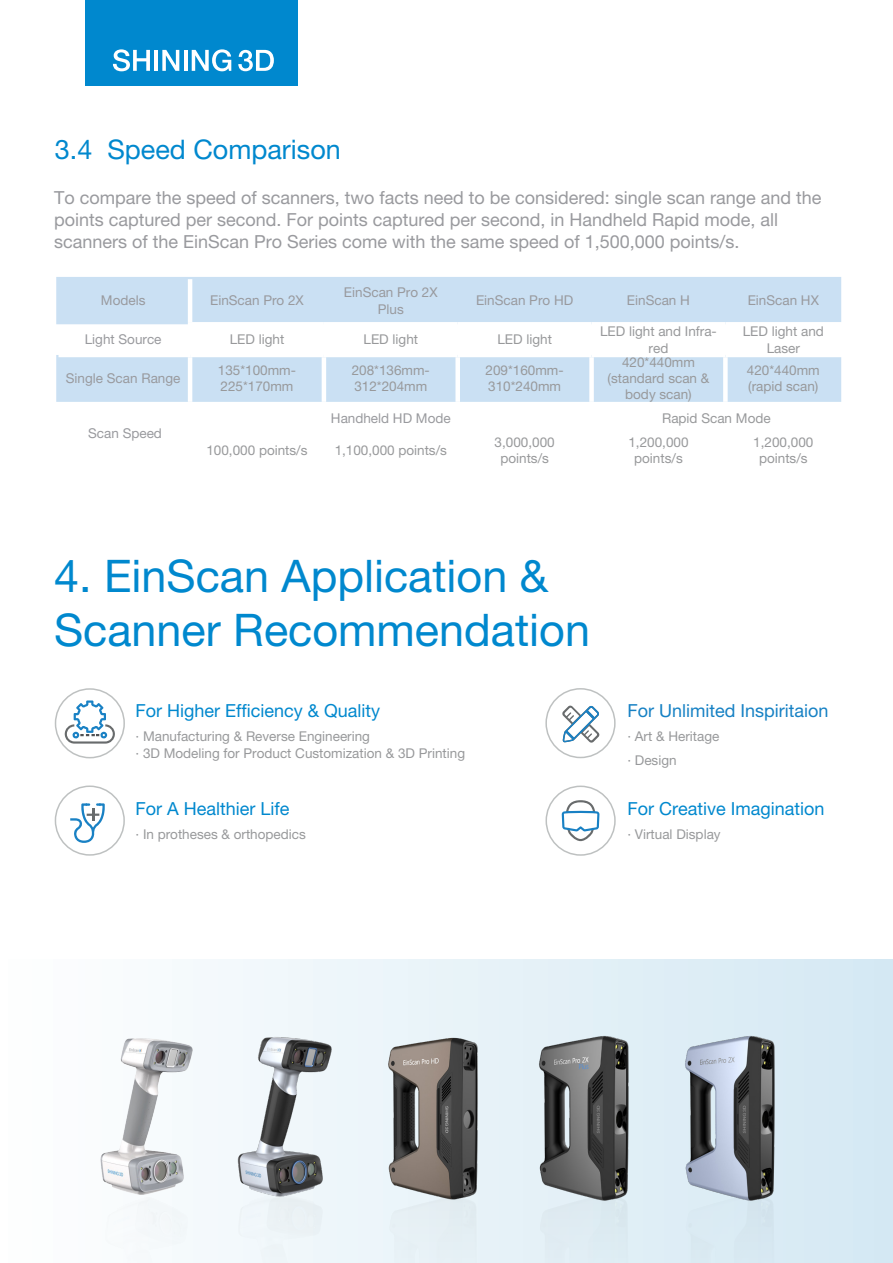
<style>
.page{position:relative;width:893px;height:1263px;background:#fff}
.page>*{position:absolute;margin:0;border:0;box-sizing:border-box;transform-origin:0 0}
.t1{font:45px/54px "Helvetica Neue LT Pro";color:#0088ce}
.t2{font:27px "Helvetica Neue LT Pro";color:#0088ce}
.t3{font:18px/21.6px "Helvetica Neue LT Pro";color:#999a9e}
.Fließtext{font:18px "Helvetica Neue LT Pro";color:#0088ce}
.Fließtext-2{font:18px "Helvetica Neue LT Pro";color:#1681c4}
.Fließtext-3{font:13.5px/16.2px "Helvetica Neue LT Pro";color:#98999b;text-align:center}
.t4{font:13.5px "Helvetica Neue LT Pro";color:#999a9e}
</style>
<div class="page">
<div style="left:85px;top:0;width:213px;height:85px;background:#0088ce"></div>
<div style="left:56px;top:277px;width:785px;height:47px;background:#cae0f3"></div>
<div style="left:56px;top:355px;width:785px;height:47px;background:#cae0f3"></div>
<hr style="left:58px;top:353px;width:132px;height:4px;background:#fff">
<hr style="left:190px;top:353px;width:134px;height:4px;background:#fff">
<hr style="left:324px;top:353px;width:134px;height:4px;background:#fff">
<hr style="left:458px;top:353px;width:134px;height:4px;background:#fff">
<hr style="left:592px;top:353px;width:133px;height:4px;background:#fff">
<hr style="left:725px;top:353px;width:118px;height:4px;background:#fff">
<hr style="left:188px;top:357px;width:4px;height:45px;background:#fff">
<hr style="left:322px;top:357px;width:4px;height:45px;background:#fff">
<div style="left:455px;top:357px;width:5px;height:45px;background:#fff"></div>
<div style="left:589px;top:357px;width:5px;height:45px;background:#fff"></div>
<div style="left:723px;top:357px;width:5px;height:45px;background:#fff"></div>
<div style="left:188px;top:322px;width:136px;height:5px;background:#fff"></div>
<div style="left:324px;top:322px;width:134px;height:5px;background:#fff"></div>
<div style="left:458px;top:322px;width:134px;height:5px;background:#fff"></div>
<div style="left:592px;top:322px;width:133px;height:5px;background:#fff"></div>
<div style="left:725px;top:322px;width:118px;height:5px;background:#fff"></div>
<hr style="left:188px;top:279px;width:4px;height:43px;background:#fff">
<div style="left:0;top:959px;width:893px;height:304px;background:linear-gradient(to right,#fefeff,#d4e8f3)"></div>
<img style="left:225px;top:1032px;width:110px;height:150px">
<img style="left:101px;top:1038px;width:92px;height:149px">
<img style="left:225px;top:1182px;width:110px;height:81px">
<div style="left:93px;top:1187px;width:111px;height:76px;background:#f5fafc"></div>
<img style="left:372px;top:1032px;width:121px;height:153px">
<img style="left:372px;top:1185px;width:121px;height:78px">
<img style="left:508px;top:1032px;width:145px;height:155px">
<div style="left:508px;top:1187px;width:145px;height:76px;background:#e0eef4"></div>
<img style="left:662px;top:1032px;width:127px;height:155px">
<img style="left:662px;top:1187px;width:127px;height:76px">
<div style="left:55px;top:688px;width:70px;height:70px;border:2px solid #bec1c1;border-radius:50%"></div>
<svg style="left:65px;top:700px;width:50px;height:44px"></svg>
<div style="left:55px;top:785px;width:70px;height:71px;border:2px solid #bec1c1;border-radius:50%"></div>
<svg style="left:70px;top:803px;width:35px;height:40px"></svg>
<div style="left:545px;top:688px;width:71px;height:70px;border:2px solid #bec1c1;border-radius:50%"></div>
<svg style="left:562px;top:706px;width:37px;height:37px"></svg>
<div style="left:545px;top:785px;width:71px;height:71px;border:2px solid #bec1c1;border-radius:50%"></div>
<svg style="left:562px;top:800px;width:37px;height:41px"></svg>
<svg style="left:113px;top:49px;width:37px;height:22px"></svg>
<hr style="left:154px;top:50px;width:4px;height:21px;background:#fff">
<svg style="left:162px;top:50px;width:17px;height:21px"></svg>
<hr style="left:184px;top:50px;width:3px;height:21px;background:#fff">
<svg style="left:192px;top:49px;width:39px;height:22px"></svg>
<svg style="left:238px;top:50px;width:36px;height:21px"></svg>
<p class="t2" style="left:55px;top:132px;width:288px">3.4 Speed Comparison</p>
<p class="t3" style="left:54px;top:187px;width:769px">To compare the speed of scanners, two facts need to be considered: single scan range and the points captured per second. For points captured per second, in Handheld Rapid mode, all scanners of the EinScan Pro Series come with the same speed of 1,500,000 points/s.</p>
<p class="t4" style="left:101px;top:292px;width:46px">Models</p>
<p class="t4" style="left:210px;top:292px;width:95px">EinScan Pro 2X</p>
<p class="t4" style="left:344px;top:284px;width:95px">EinScan Pro 2X</p>
<p class="t4" style="left:378px;top:300px;width:28px">Plus</p>
<p class="t4" style="left:476px;top:292px;width:99px">EinScan Pro HD</p>
<p class="t4" style="left:627px;top:292px;width:65px">EinScan H</p>
<p class="t4" style="left:748px;top:292px;width:73px">EinScan HX</p>
<p class="t4" style="left:85px;top:331px;width:78px">Light Source</p>
<p class="Fließtext-3" style="left:230px;top:331px;width:56px">LED light</p>
<p class="Fließtext-3" style="left:364px;top:331px;width:56px">LED light</p>
<p class="Fließtext-3" style="left:497px;top:331px;width:56px">LED light</p>
<p class="Fließtext-3" style="left:600px;top:323px;width:118px">LED light and Infra&shy;red</p>
<p class="Fließtext-3" style="left:743px;top:323px;width:83px">LED light and<br>Laser</p>
<p class="t4" style="left:66px;top:370px;width:116px">Single Scan Range</p>
<p class="Fließtext-3" style="left:218px;top:362px;width:80px;text-align:left">135*100mm-<br>225*170mm</p>
<p class="Fließtext-3" style="left:352px;top:362px;width:80px;text-align:left">208*136mm-<br>312*204mm</p>
<p class="Fließtext-3" style="left:486px;top:362px;width:80px;text-align:left">209*160mm-<br>310*240mm</p>
<p class="Fließtext-3" style="left:622px;top:354px;width:74px">420*440mm</p>
<p class="Fließtext-3" style="left:608px;top:370px;width:103px">(standard scan &amp; body scan)</p>
<p class="Fließtext-3" style="left:747px;top:362px;width:74px">420*440mm</p>
<p class="Fließtext-3" style="left:748px;top:378px;width:72px">(rapid scan)</p>
<p class="t4" style="left:88px;top:425px;width:75px">Scan Speed</p>
<p class="t4" style="left:331px;top:410px;width:121px">Handheld HD Mode</p>
<p class="Fließtext-3" style="left:662px;top:410px;width:110px">Rapid Scan Mode</p>
<p class="Fließtext-3" style="left:206px;top:441px;width:103px">100,000 points/s</p>
<p class="Fließtext-3" style="left:335px;top:441px;width:114px">1,100,000 points/s</p>
<p class="Fließtext-3" style="left:495px;top:433px;width:62px">3,000,000</p>
<p class="Fließtext-3" style="left:500px;top:449px;width:50px">points/s</p>
<p class="Fließtext-3" style="left:628px;top:433px;width:62px">1,200,000</p>
<p class="Fließtext-3" style="left:634px;top:449px;width:50px">points/s</p>
<p class="Fließtext-3" style="left:753px;top:433px;width:62px">1,200,000 points/s</p>
<p class="t1" style="left:54px;top:547px;width:537px">4. EinScan Application &amp;<br>Scanner Recommendation</p>
<p class="Fließtext" style="left:136px;top:700px;width:246px">For Higher Efficiency &amp; Quality</p>
<p class="Fließtext-3" style="left:136px;top:728px;width:236px">∙ Manufacturing &amp; Reverse Engineering</p>
<p class="Fließtext-3" style="left:136px;top:744px;width:331px">∙ 3D Modeling for Product Customization &amp; 3D Printing</p>
<p class="Fließtext" style="left:136px;top:797px;width:155px">For A Healthier Life</p>
<p class="Fließtext-3" style="left:136px;top:825px;width:172px">∙ In protheses &amp; orthopedics</p>
<p class="Fließtext-2" style="left:627px;top:700px;width:203px">For Unlimited Inspiritaion</p>
<p class="Fließtext-3" style="left:627px;top:728px;width:94px">∙ Art &amp; Heritage</p>
<p class="Fließtext-3" style="left:627px;top:752px;width:51px">∙ Design</p>
<p class="Fließtext" style="left:627px;top:797px;width:199px">For Creative Imagination</p>
<p class="Fließtext-3" style="left:627px;top:825px;width:95px">∙ Virtual Display</p>
</div>
